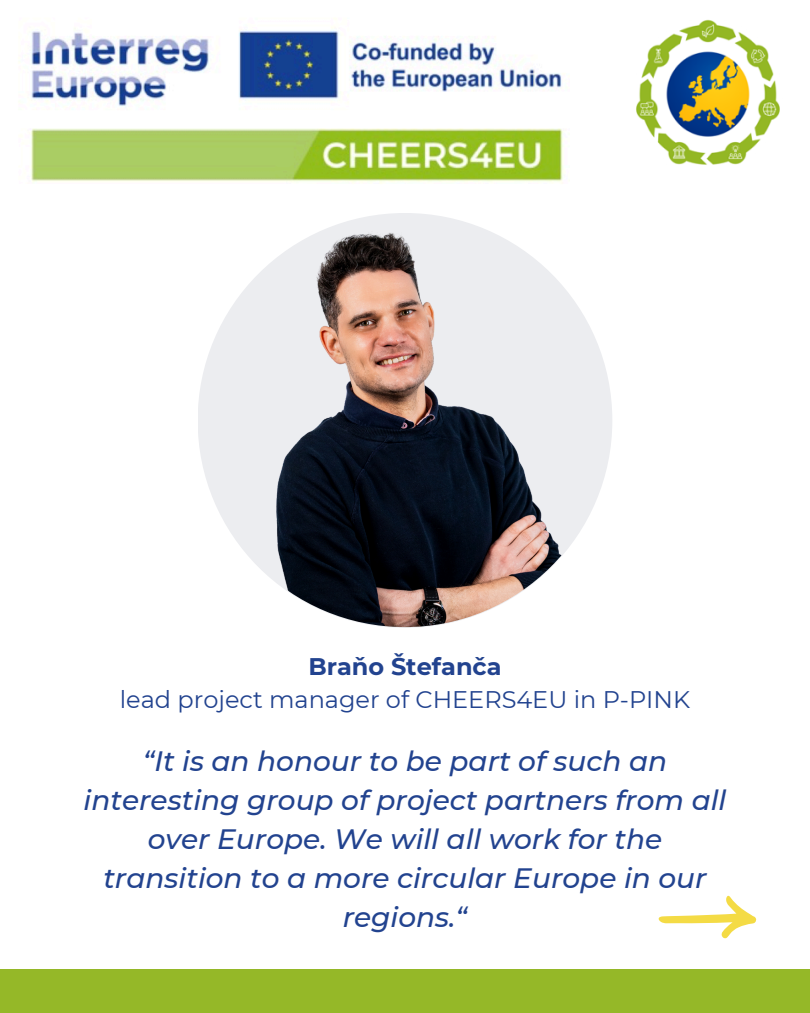
<style>
.page{position:relative;width:810px;height:1013px;background:#fff}
.page>*{position:absolute;margin:0;border:0;box-sizing:border-box;transform-origin:0 0}
.t1{font:italic 500 28px/39px "Montserrat";color:#22438f;text-align:center}
.t2{font:24px "Montserrat";color:#22438f}
.t3{font:700 24px "Montserrat";color:#22438f}
</style>
<div class="page">
<img style="left:19px;top:27px;width:545px;height:157px">
<div style="left:0;top:969px;width:810px;height:43px;background:#95b828"></div>
<img style="left:636px;top:19px;width:144px;height:146px">
<svg style="left:658px;top:895px;width:99px;height:43px"></svg>
<img style="left:198px;top:214px;width:414px;height:413px;border-radius:50%">
<p class="t3" style="left:308px;top:652px;width:195px">Braňo Štefanča</p>
<h1 class="t2" style="left:120px;top:685px;width:572px">lead project manager of CHEERS4EU in P-PINK</h1>
<p class="t1" style="left:84px;top:741px;width:644px">“It is an honour to be part of such an interesting group of project partners from all over Europe. We will all work for the transition to a more circular Europe in our regions.“</p>
</div>
